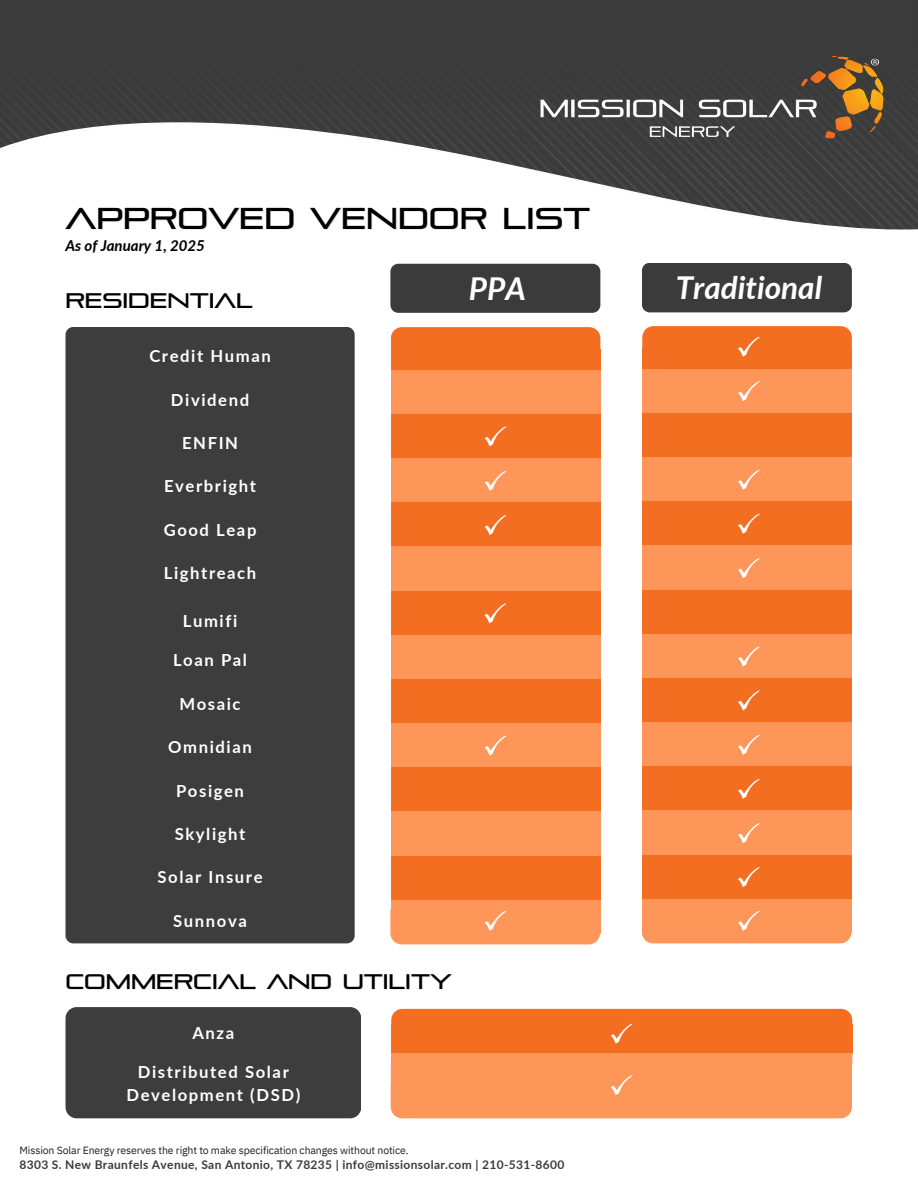
<style>
.page{position:relative;width:918px;height:1188px;background:#fff}
.page>*{position:absolute;margin:0;border:0;box-sizing:border-box;transform-origin:0 0}
.t1{font:italic 700 31.5px "Lato";color:#fff}
.t2{font:30px "Pirulen Rg";color:#000}
.t3{font:21px "Pirulen Rg";color:#000}
.t4{font:700 16.65px/23.1px "Lato";letter-spacing:.095em;color:#fff;text-align:center}
.t5{font:italic 700 15px "Lato";color:#000}
.t6{font:700 12px "Lato";letter-spacing:.03em;color:#3c3b3c}
.t7{font:10.5px "IBM Plex Sans";letter-spacing:-.01em;color:#231f20}
</style>
<div class="page">
<div style="left:0;top:0;width:918px;height:230px;background:#3c3b3c"></div>
<img style="left:0;top:36px;width:918px;height:193px">
<div style="left:390px;top:264px;width:210px;height:49px;background:#3c3b3c"></div>
<div style="left:391px;top:370px;width:209px;height:44px;background:#ff9659"></div>
<div style="left:391px;top:414px;width:209px;height:45px;background:#f36e21"></div>
<div style="left:391px;top:459px;width:209px;height:44px;background:#ff9659"></div>
<div style="left:391px;top:503px;width:209px;height:44px;background:#f36e21"></div>
<div style="left:391px;top:547px;width:209px;height:44px;background:#ff9659"></div>
<div style="left:391px;top:591px;width:209px;height:44px;background:#f36e21"></div>
<div style="left:391px;top:635px;width:209px;height:44px;background:#ff9659"></div>
<div style="left:391px;top:679px;width:209px;height:45px;background:#f36e21"></div>
<div style="left:391px;top:724px;width:209px;height:44px;background:#ff9659"></div>
<div style="left:391px;top:768px;width:209px;height:44px;background:#f36e21"></div>
<div style="left:391px;top:812px;width:209px;height:44px;background:#ff9659"></div>
<div style="left:391px;top:856px;width:209px;height:44px;background:#f36e21"></div>
<div style="left:391px;top:327px;width:209px;height:43px;background:#f36e21"></div>
<div style="left:642px;top:369px;width:210px;height:44px;background:#ff9659"></div>
<div style="left:642px;top:413px;width:210px;height:45px;background:#f36e21"></div>
<div style="left:642px;top:458px;width:210px;height:44px;background:#ff9659"></div>
<div style="left:642px;top:502px;width:210px;height:44px;background:#f36e21"></div>
<div style="left:642px;top:546px;width:210px;height:44px;background:#ff9659"></div>
<div style="left:642px;top:590px;width:210px;height:44px;background:#f36e21"></div>
<div style="left:642px;top:634px;width:210px;height:44px;background:#ff9659"></div>
<div style="left:642px;top:678px;width:210px;height:45px;background:#f36e21"></div>
<div style="left:642px;top:723px;width:210px;height:44px;background:#ff9659"></div>
<div style="left:642px;top:767px;width:210px;height:44px;background:#f36e21"></div>
<div style="left:642px;top:811px;width:210px;height:44px;background:#ff9659"></div>
<div style="left:642px;top:855px;width:210px;height:44px;background:#f36e21"></div>
<div style="left:66px;top:327px;width:289px;height:616px;background:#3d3d3e;border-radius:8px"></div>
<div style="left:642px;top:263px;width:210px;height:49px;background:#3c3b3c"></div>
<div style="left:66px;top:1007px;width:295px;height:111px;background:#3d3d3e"></div>
<svg style="left:485px;top:426px;width:21px;height:20px"></svg>
<svg style="left:485px;top:471px;width:21px;height:20px"></svg>
<svg style="left:485px;top:515px;width:21px;height:20px"></svg>
<svg style="left:485px;top:603px;width:21px;height:20px"></svg>
<svg style="left:485px;top:736px;width:21px;height:20px"></svg>
<div style="left:390px;top:900px;width:210px;height:44px;background:#ff9659"></div>
<svg style="left:738px;top:381px;width:21px;height:20px"></svg>
<div style="left:642px;top:326px;width:210px;height:43px;background:#f36e21"></div>
<svg style="left:738px;top:470px;width:21px;height:20px"></svg>
<svg style="left:738px;top:514px;width:21px;height:20px"></svg>
<svg style="left:738px;top:558px;width:21px;height:20px"></svg>
<svg style="left:738px;top:647px;width:21px;height:20px"></svg>
<svg style="left:738px;top:690px;width:21px;height:20px"></svg>
<svg style="left:738px;top:735px;width:21px;height:20px"></svg>
<svg style="left:738px;top:779px;width:21px;height:20px"></svg>
<svg style="left:738px;top:823px;width:21px;height:20px"></svg>
<svg style="left:738px;top:867px;width:21px;height:20px"></svg>
<div style="left:642px;top:899px;width:209px;height:44px;background:#ff9659"></div>
<svg style="left:391px;top:1009px;width:461px;height:109px;background:#fa8643"></svg>
<p class="t2" style="left:66px;top:200px;width:526px">APPROVED VENDOR LIST</p>
<h1 class="t5" style="left:66px;top:236px;width:141px">As of January 1, 2025</h1>
<p class="t3" style="left:66px;top:288px;width:189px">RESIDENTIAL</p>
<h4 class="t4" style="left:149px;top:344px;width:123px">Credit Human</h4>
<h2 class="t4" style="left:171px;top:388px;width:80px">Dividend</h2>
<h6 class="t4" style="left:182px;top:431px;width:57px">ENFIN</h6>
<h6 class="t4" style="left:164px;top:474px;width:93px">Everbright</h6>
<h5 class="t4" style="left:164px;top:518px;width:94px">Good Leap</h5>
<h6 class="t4" style="left:164px;top:561px;width:94px">Lightreach</h6>
<h6 class="t4" style="left:183px;top:609px;width:56px">Lumifi</h6>
<h6 class="t4" style="left:173px;top:648px;width:76px">Loan Pal</h6>
<h6 class="t4" style="left:179px;top:692px;width:63px">Mosaic</h6>
<h6 class="t4" style="left:168px;top:735px;width:85px">Omnidian</h6>
<h6 class="t4" style="left:176px;top:779px;width:69px">Posigen</h6>
<h6 class="t4" style="left:175px;top:822px;width:72px">Skylight</h6>
<h6 class="t4" style="left:158px;top:865px;width:107px">Solar Insure</h6>
<h6 class="t4" style="left:173px;top:909px;width:75px">Sunnova</h6>
<p class="t1" style="left:469px;top:269px;width:59px">PPA</p>
<h6 class="t3" style="left:66px;top:969px;width:388px">COMMERCIAL AND UTILITY</h6>
<p class="t4" style="left:192px;top:1021px;width:43px">Anza</p>
<p class="t4" style="left:126px;top:1060px;width:175px">Distributed Solar<br>Development (DSD)</p>
<h3 class="t7" style="left:19px;top:1144px;width:391px">Mission Solar Energy reserves the right to make specification changes without notice.</h3>
<p class="t6" style="left:19px;top:1157px;width:546px">8303 S. New Braunfels Avenue, San Antonio, TX 78235 | info@missionsolar.com | 210-531-8600</p>
<h6 class="t1" style="left:676px;top:268px;width:148px">Traditional</h6>
</div>
